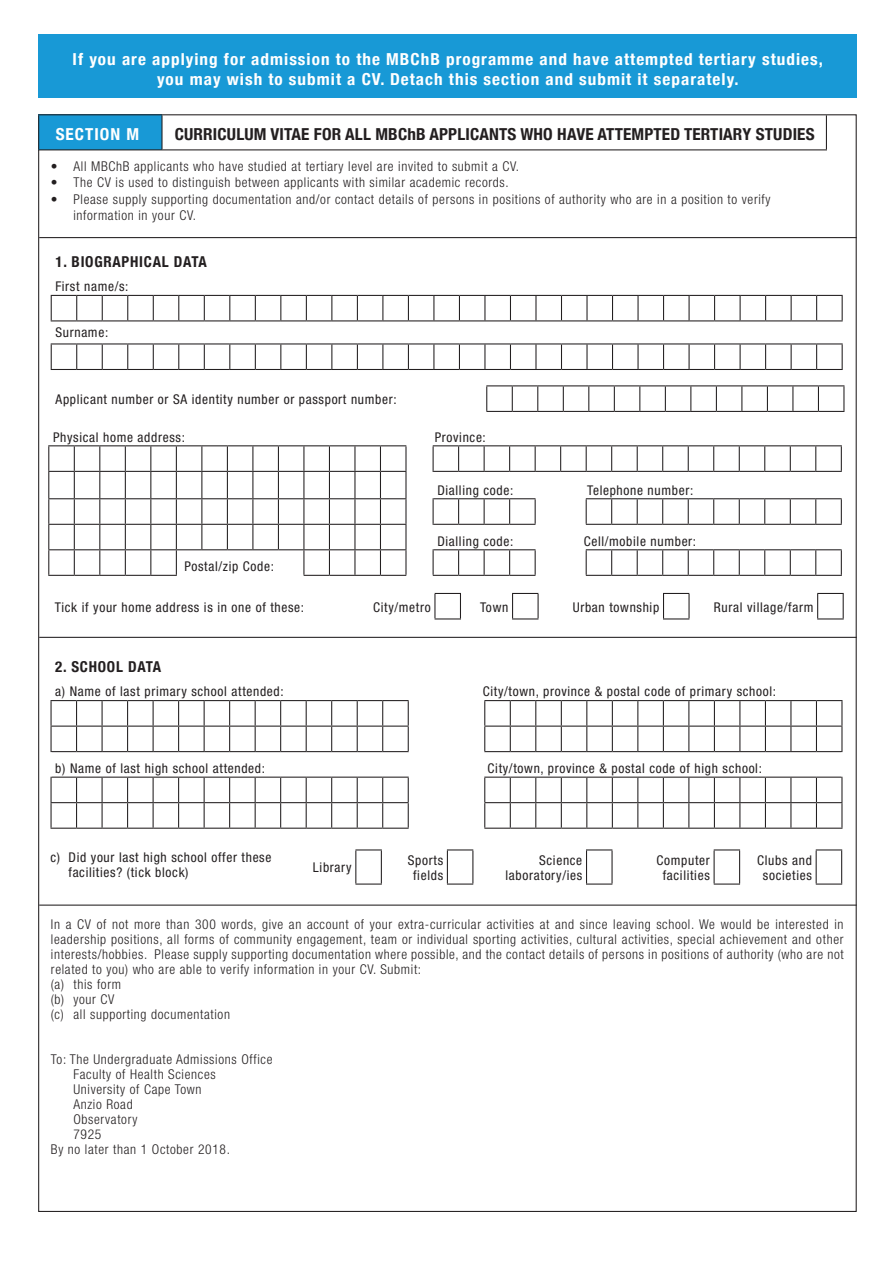
<style>
.page{position:relative;width:893px;height:1263px;background:#fff}
.page>*{position:absolute;margin:0;border:0;box-sizing:border-box;transform-origin:0 0}
.t1{font:700 condensed 16.5px/19.8px "Helvetica Neue";letter-spacing:.06em;color:#fff;text-align:center;scale:1.04 1}
.t2{font:700 condensed 16.5px "Helvetica Neue";letter-spacing:.01em;color:#231f20;scale:1.04 1}
.t3{font:700 condensed 15px "Helvetica Neue";letter-spacing:.05em;color:#231f20}
.t4{font:300 condensed 13.5px/15px "Helvetica Neue LT Std";letter-spacing:.05em;color:#231f20}
.t5{font:condensed 13.5px/15px "Helvetica Neue";letter-spacing:.05em;color:#231f20;text-align:center}
</style>
<div class="page">
<hr style="left:39px;top:237px;width:818px;height:1px;background:#231f20">
<hr style="left:39px;top:637px;width:818px;height:1px;background:#231f20">
<hr style="left:39px;top:904px;width:818px;height:2px;background:#231f20">
<svg style="left:48px;top:445px;width:794px;height:131px"></svg>
<svg style="left:434px;top:593px;width:410px;height:26px"></svg>
<hr style="left:461px;top:593px;width:51px;height:1px;background:#fff">
<hr style="left:461px;top:618px;width:51px;height:1px;background:#fff">
<hr style="left:539px;top:593px;width:124px;height:1px;background:#fff">
<hr style="left:539px;top:618px;width:124px;height:1px;background:#fff">
<hr style="left:690px;top:593px;width:127px;height:1px;background:#fff">
<hr style="left:690px;top:618px;width:127px;height:1px;background:#fff">
<div style="left:38px;top:34px;width:819px;height:64px;background:#1899d6"></div>
<div style="left:39px;top:115px;width:123px;height:35px;background:#1899d6"></div>
<hr style="left:38px;top:114px;width:124px;height:1px;background:#231f20">
<hr style="left:38px;top:115px;width:1px;height:34px;background:#231f20">
<hr style="left:162px;top:114px;width:665px;height:1px;background:#231f20">
<hr style="left:161px;top:115px;width:2px;height:34px;background:#231f20">
<hr style="left:826px;top:115px;width:1px;height:34px;background:#231f20">
<hr style="left:38px;top:149px;width:124px;height:1px;background:#231f20">
<hr style="left:162px;top:149px;width:665px;height:1px;background:#231f20">
<svg style="left:51px;top:294px;width:791px;height:1px"></svg>
<svg style="left:51px;top:295px;width:792px;height:26px"></svg>
<svg style="left:51px;top:343px;width:792px;height:27px"></svg>
<svg style="left:486px;top:385px;width:358px;height:27px"></svg>
<svg style="left:51px;top:700px;width:358px;height:129px"></svg>
<svg style="left:484px;top:700px;width:358px;height:129px"></svg>
<svg style="left:355px;top:849px;width:487px;height:34px"></svg>
<hr style="left:816px;top:850px;width:1px;height:33px;background:#231f20">
<hr style="left:841px;top:850px;width:1px;height:33px;background:#231f20">
<hr style="left:355px;top:883px;width:27px;height:2px;background:#231f20">
<hr style="left:447px;top:883px;width:26px;height:2px;background:#231f20">
<hr style="left:586px;top:883px;width:27px;height:2px;background:#231f20">
<hr style="left:714px;top:883px;width:26px;height:2px;background:#231f20">
<hr style="left:816px;top:883px;width:26px;height:2px;background:#231f20">
<hr style="left:382px;top:849px;width:65px;height:1px;background:#fff">
<hr style="left:473px;top:849px;width:113px;height:1px;background:#fff">
<hr style="left:613px;top:849px;width:101px;height:1px;background:#fff">
<hr style="left:740px;top:849px;width:76px;height:1px;background:#fff">
<p class="t1" style="left:73px;top:48px;width:723px">If you are applying for admission to the MBChB programme and have attempted tertiary studies, you may wish to submit a CV. Detach this section and submit it separately.</p>
<p class="t1" style="left:56px;top:123px;width:82px">SECTION M</p>
<p class="t2" style="left:175px;top:121px;width:617px">CURRICULUM VITAE FOR ALL MBChB APPLICANTS WHO HAVE ATTEMPTED TERTIARY STUDIES</p>
<p class="t4" style="left:51px;top:158px;width:470px">• All MBChB applicants who have studied at tertiary level are invited to submit a CV.</p>
<p class="t4" style="left:51px;top:175px;width:459px">• The CV is used to distinguish between applicants with similar academic records.</p>
<p class="t4" style="left:73px;top:190px;width:699px;line-height:16.5px;text-indent:-23px">• Please supply supporting documentation and/or contact details of persons in positions of authority who are in a position to verify information in your CV.</p>
<p class="t3" style="left:55px;top:249px;width:153px">1. BIOGRAPHICAL DATA</p>
<p class="t5" style="left:55px;top:279px;width:75px">First name/s:</p>
<p class="t5" style="left:55px;top:324px;width:54px">Surname:</p>
<p class="t5" style="left:55px;top:392px;width:343px">Applicant number or SA identity number or passport number:</p>
<p class="t5" style="left:53px;top:429px;width:133px">Physical home address:</p>
<p class="t5" style="left:435px;top:429px;width:53px">Province:</p>
<p class="t5" style="left:437px;top:482px;width:77px">Dialling code:</p>
<p class="t5" style="left:587px;top:482px;width:108px">Telephone number:</p>
<p class="t5" style="left:437px;top:533px;width:77px">Dialling code:</p>
<p class="t5" style="left:584px;top:533px;width:114px">Cell/mobile number:</p>
<p class="t5" style="left:185px;top:559px;width:91px">Postal/zip Code:</p>
<p class="t5" style="left:55px;top:599px;width:251px">Tick if your home address is in one of these:</p>
<p class="t5" style="left:373px;top:599px;width:59px">City/metro</p>
<p class="t5" style="left:480px;top:599px;width:30px">Town</p>
<p class="t5" style="left:573px;top:599px;width:88px">Urban township</p>
<p class="t5" style="left:714px;top:599px;width:101px">Rural village/farm</p>
<p class="t3" style="left:55px;top:654px;width:107px">2. SCHOOL DATA</p>
<p class="t5" style="left:55px;top:684px;width:230px">a) Name of last primary school attended:</p>
<p class="t5" style="left:483px;top:684px;width:295px">City/town, province &amp; postal code of primary school:</p>
<p class="t5" style="left:55px;top:760px;width:211px">b) Name of last high school attended:</p>
<p class="t5" style="left:488px;top:760px;width:276px">City/town, province &amp; postal code of high school:</p>
<p class="t5" style="left:69px;top:849px;width:204px;text-align:left;text-indent:-18px">c) Did your last high school offer these facilities? (tick block)</p>
<p class="t5" style="left:313px;top:860px;width:40px">Library</p>
<p class="t5" style="left:408px;top:852px;width:37px">Sports fields</p>
<p class="t5" style="left:505px;top:852px;width:78px;text-align:right">Science laboratory/ies</p>
<p class="t5" style="left:657px;top:852px;width:55px">Computer facilities</p>
<p class="t5" style="left:757px;top:852px;width:56px">Clubs and societies</p>
<p class="t4" style="left:51px;top:917px;width:794px">In a CV of not more than 300 words, give an account of your extra-curricular activities at and since leaving school. We would be interested in leadership positions, all forms of community engagement, team or individual sporting activities, cultural activities, special achievement and other interests/hobbies. Please supply supporting documentation where possible, and the contact details of persons in positions of authority (who are not related to you) who are able to verify information in your CV. Submit:<br>(a) this form<br>(b) your CV<br>(c) all supporting documentation</p>
<p class="t4" style="left:51px;top:1052px;width:223px">To: The Undergraduate Admissions Office</p>
<p class="t4" style="left:73px;top:1067px;width:144px">Faculty of Health Sciences</p>
<p class="t4" style="left:73px;top:1082px;width:130px">University of Cape Town</p>
<p class="t4" style="left:73px;top:1097px;width:61px">Anzio Road</p>
<p class="t4" style="left:73px;top:1112px;width:65px">Observatory</p>
<p class="t4" style="left:73px;top:1127px;width:29px">7925</p>
<p class="t4" style="left:51px;top:1142px;width:180px">By no later than 1 October 2018.</p>
</div>
